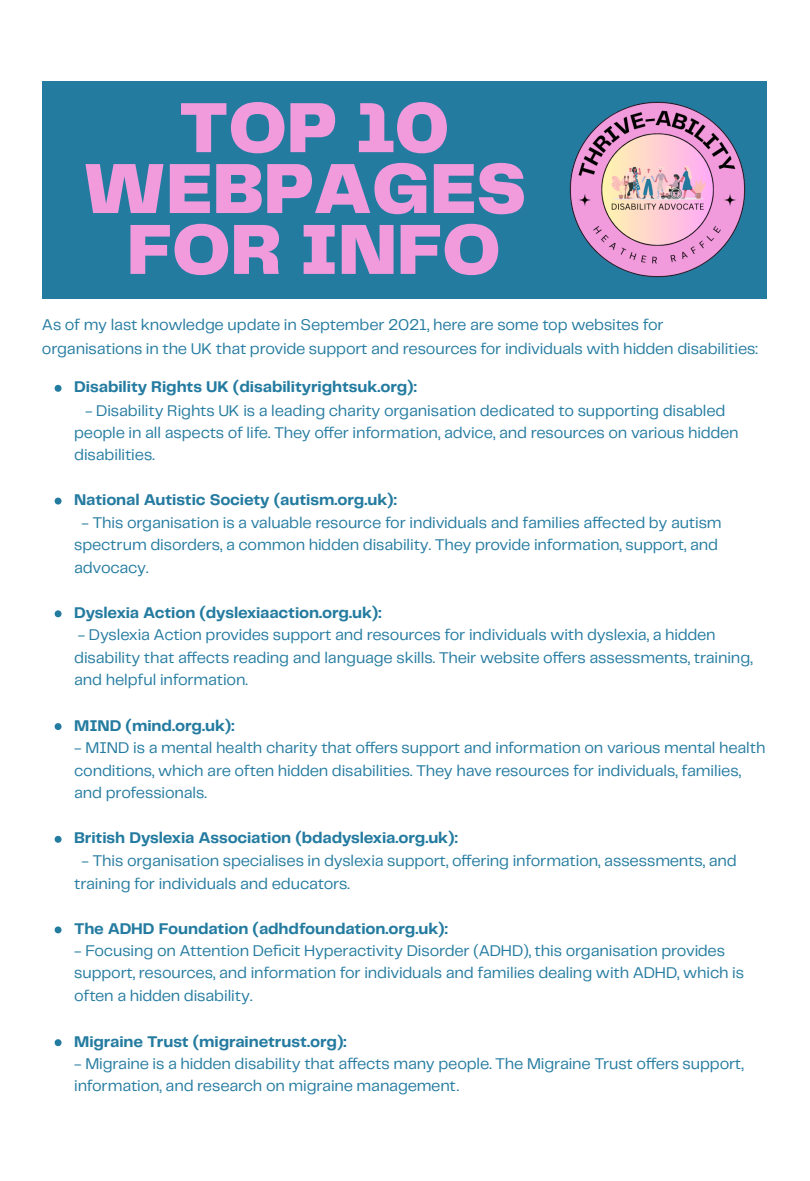
<style>
.page{position:relative;width:810px;height:1181px;background:#fff}
.page>*{position:absolute;margin:0;border:0;box-sizing:border-box;transform-origin:0 0}
.t1{font:900 73.65px/60.9px "Telegraf";letter-spacing:-.005em;color:#f19adc;text-align:center}
.t2{font:16.05px/22.6px "Telegraf";letter-spacing:-.01em;color:#247ba0}
.t3{font:700 16.05px "Telegraf";letter-spacing:-.005em;color:#247ba0}
</style>
<div class="page">
<div style="left:42px;top:81px;width:724px;height:218px;background:#247ba0"></div>
<img style="left:569px;top:101px;width:177px;height:177px">
<svg style="left:55px;top:385px;width:7px;height:7px"></svg>
<svg style="left:55px;top:497px;width:7px;height:7px"></svg>
<svg style="left:55px;top:610px;width:7px;height:7px"></svg>
<svg style="left:55px;top:723px;width:7px;height:7px"></svg>
<svg style="left:55px;top:835px;width:7px;height:7px"></svg>
<svg style="left:55px;top:926px;width:7px;height:7px"></svg>
<svg style="left:55px;top:1039px;width:7px;height:7px"></svg>
<p class="t1" style="left:83px;top:101px;width:445px">TOP 10<br>WEBPAGES</p>
<p class="t1" style="left:127px;top:223px;width:376px">FOR INFO</p>
<p class="t2" style="left:42px;top:313px;width:717px;line-height:24.2px">As of my last knowledge update in September 2021, here are some top websites for organisations in the UK that provide support and resources for individuals with hidden disabilities:</p>
<p class="t3" style="left:74px;top:380px;width:344px">Disability Rights UK (disabilityrightsuk.org):</p>
<p class="t2" style="left:74px;top:400px;width:666px;line-height:22.2px;text-indent:11px">- Disability Rights UK is a leading charity organisation dedicated to supporting disabled people in all aspects of life. They offer information, advice, and resources on various hidden disabilities.</p>
<p class="t3" style="left:74px;top:493px;width:324px">National Autistic Society (autism.org.uk):</p>
<p class="t2" style="left:74px;top:512px;width:649px;line-height:22.2px;text-indent:7px">- This organisation is a valuable resource for individuals and families affected by autism spectrum disorders, a common hidden disability. They provide information, support, and advocacy.</p>
<p class="t3" style="left:74px;top:605px;width:309px">Dyslexia Action (dyslexiaaction.org.uk):</p>
<p class="t2" style="left:74px;top:624px;width:680px">- Dyslexia Action provides support and resources for individuals with dyslexia, a hidden disability that affects reading and language skills. Their website offers assessments, training, and helpful information.</p>
<p class="t3" style="left:74px;top:718px;width:162px">MIND (mind.org.uk):</p>
<p class="t2" style="left:74px;top:737px;width:693px">- MIND is a mental health charity that offers support and information on various mental health conditions, which are often hidden disabilities. They have resources for individuals, families, and professionals.</p>
<p class="t3" style="left:74px;top:831px;width:385px">British Dyslexia Association (bdadyslexia.org.uk):</p>
<p class="t2" style="left:74px;top:849px;width:664px;line-height:23.1px;text-indent:7px">- This organisation specialises in dyslexia support, offering information, assessments, and training for individuals and educators.</p>
<p class="t3" style="left:74px;top:921px;width:375px">The ADHD Foundation (adhdfoundation.org.uk):</p>
<p class="t2" style="left:74px;top:940px;width:671px">- Focusing on Attention Deficit Hyperactivity Disorder (ADHD), this organisation provides support, resources, and information for individuals and families dealing with ADHD, which is often a hidden disability.</p>
<p class="t3" style="left:74px;top:1034px;width:274px">Migraine Trust (migrainetrust.org):</p>
<p class="t2" style="left:74px;top:1053px;width:671px;line-height:22.2px">- Migraine is a hidden disability that affects many people. The Migraine Trust offers support, information, and research on migraine management.</p>
</div>
